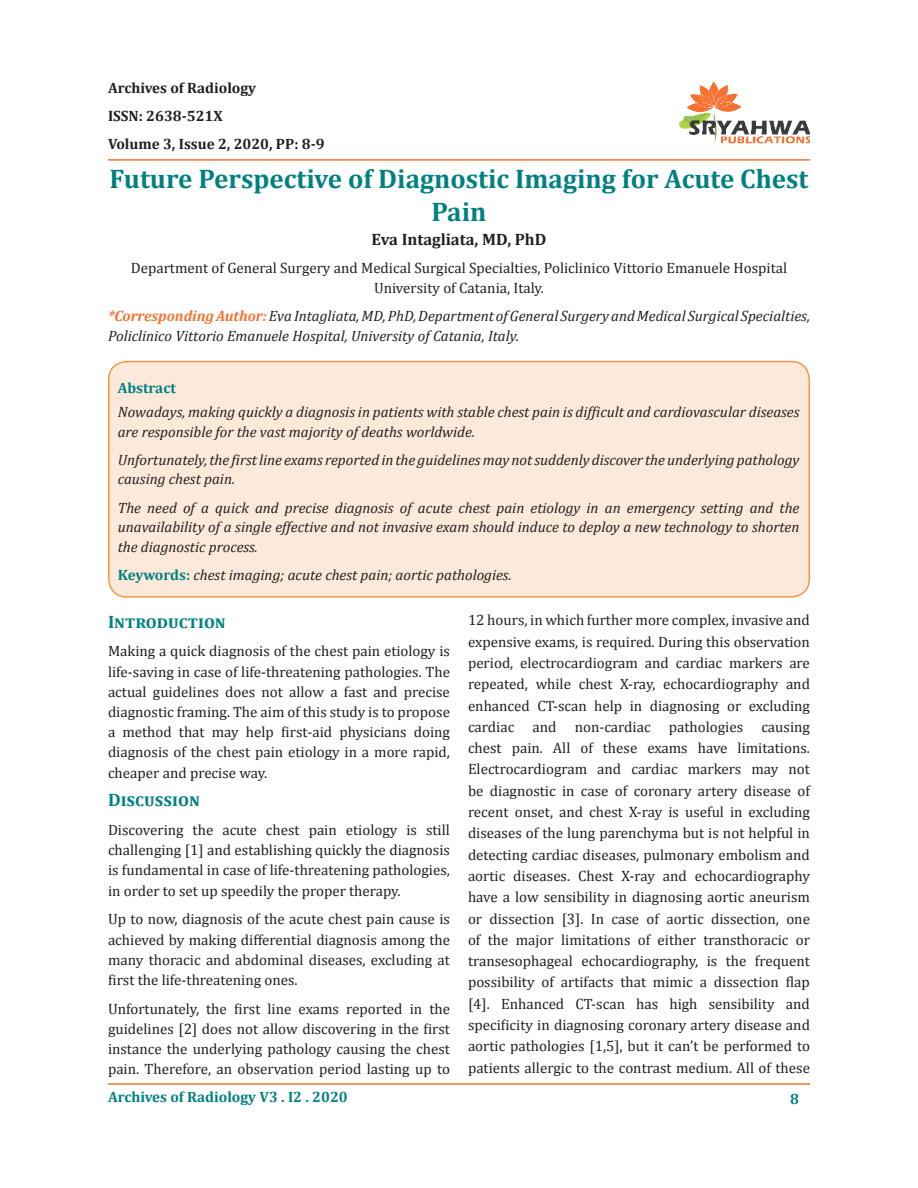
<style>
.page{position:relative;width:918px;height:1188px;background:#fff}
.page>*{position:absolute;margin:0;border:0;box-sizing:border-box;transform-origin:0 0}
.t1{font:700 27px/33px "Cambria";color:#008080;text-align:center}
.t2{font:700 18px "Cambria";color:#008080}
.t3{font:700 16.5px "Cambria";color:#231f20}
.t4{font:15px/21.3px "Cambria";color:#231f20;text-align:justify}
.Annotation_text{font:italic 15px/19.5px "Cambria";color:#231f20}
.t5{font:700 15px "Cambria";color:#231f20}
.t6{font:700 15px "Cambria";color:#008080}
.s1{font-weight:700;color:#f47232}
.s2{font-weight:700;font-style:normal;color:#008080}
</style>
<div class="page">
<hr style="left:108px;top:1083px;width:702px;height:2px;background:#f37232">
<hr style="left:108px;top:159px;width:702px;height:2px;background:#f37232">
<img style="left:680px;top:81px;width:130px;height:62px">
<div style="left:109px;top:362px;width:700px;height:235px;background:#fde9d9;border-radius:18px"></div>
<div style="left:108px;top:361px;width:702px;height:237px;border:2px solid #f79646;border-radius:18px"></div>
<p class="t5" style="left:108px;top:77px;width:150px">Archives of Radiology</p>
<p class="t5" style="left:108px;top:106px;width:116px">ISSN: 2638-521X</p>
<p class="t5" style="left:108px;top:134px;width:218px">Volume 3, Issue 2, 2020, PP: 8-9</p>
<p class="t1" style="left:109px;top:161px;width:701px">Future Perspective of Diagnostic Imaging for Acute Chest<br>Pain</p>
<p class="t3" style="left:372px;top:228px;width:176px">Eva Intagliata, MD, PhD</p>
<p class="t4" style="left:131px;top:259px;width:658px;line-height:19.5px;text-align:center">Department of General Surgery and Medical Surgical Specialties, Policlinico Vittorio Emanuele Hospital<br>University of Catania, Italy.</p>
<p class="Annotation_text" style="left:108px;top:306px;width:703px"><span class="s1">*Corresponding Author:</span>Eva Intagliata, MD, PhD, Department of General Surgery and Medical Surgical Specialties,<br>Policlinico Vittorio Emanuele Hospital, University of Catania, Italy.</p>
<p class="t6" style="left:118px;top:378px;width:60px">Abstract</p>
<p class="Annotation_text" style="left:118px;top:402px;width:683px">Nowadays, making quickly a diagnosis in patients with stable chest pain is difficult and cardiovascular diseases are responsible for the vast majority of deaths worldwide.</p>
<p class="Annotation_text" style="left:118px;top:449px;width:683px">Unfortunately, the first line exams reported in the guidelines may not suddenly discover the underlying pathology causing chest pain.</p>
<p class="Annotation_text" style="left:118px;top:497px;width:683px;text-align:justify">The need of a quick and precise diagnosis of acute chest pain etiology in an emergency setting and the unavailability of a single effective and not invasive exam should induce to deploy a new technology to shorten the diagnostic process.</p>
<p class="Annotation_text" style="left:118px;top:564px;width:395px"><span class="s2">Keywords:</span> chest imaging; acute chest pain; aortic pathologies.</p>
<p class="t2" style="left:108px;top:609px;width:119px">Introduction</p>
<p class="t4" style="left:108px;top:641px;width:344px;line-height:20.2px">Making a quick diagnosis of the chest pain etiology is life-saving in case of life-threatening pathologies. The actual guidelines does not allow a fast and precise diagnostic framing. The aim of this study is to propose a method that may help first-aid physicians doing diagnosis of the chest pain etiology in a more rapid, cheaper and precise way.</p>
<p class="t2" style="left:108px;top:787px;width:93px">Discussion</p>
<p class="t4" style="left:108px;top:820px;width:344px;line-height:20.2px">Discovering the acute chest pain etiology is still challenging [1] and establishing quickly the diagnosis is fundamental in case of life-threatening pathologies, in order to set up speedily the proper therapy.</p>
<p class="t4" style="left:108px;top:909px;width:344px;line-height:20.2px">Up to now, diagnosis of the acute chest pain cause is achieved by making differential diagnosis among the many thoracic and abdominal diseases, excluding at first the life-threatening ones.</p>
<p class="t4" style="left:108px;top:999px;width:344px;line-height:20.1px">Unfortunately, the first line exams reported in the guidelines [2] does not allow discovering in the first instance the underlying pathology causing the chest pain. Therefore, an observation period lasting up to</p>
<p class="t4" style="left:468px;top:609px;width:344px">12 hours, in which further more complex, invasive and expensive exams, is required. During this observation period, electrocardiogram and cardiac markers are repeated, while chest X-ray, echocardiography and enhanced CT-scan help in diagnosing or excluding cardiac and non-cardiac pathologies causing chest pain. All of these exams have limitations.<br>Electrocardiogram and cardiac markers may not be diagnostic in case of coronary artery disease of recent onset, and chest X-ray is useful in excluding diseases of the lung parenchyma but is not helpful in detecting cardiac diseases, pulmonary embolism and aortic diseases. Chest X-ray and echocardiography have a low sensibility in diagnosing aortic aneurism or dissection [3]. In case of aortic dissection, one of the major limitations of either transthoracic or transesophageal echocardiography, is the frequent possibility of artifacts that mimic a dissection flap [4]. Enhanced CT-scan has high sensibility and specificity in diagnosing coronary artery disease and aortic pathologies [1,5], but it can’t be performed to patients allergic to the contrast medium. All of these</p>
<p class="t6" style="left:108px;top:1086px;width:241px">Archives of Radiology V3 . I2 . 2020</p>
<p class="t6" style="left:790px;top:1089px;width:10px">8</p>
</div>
